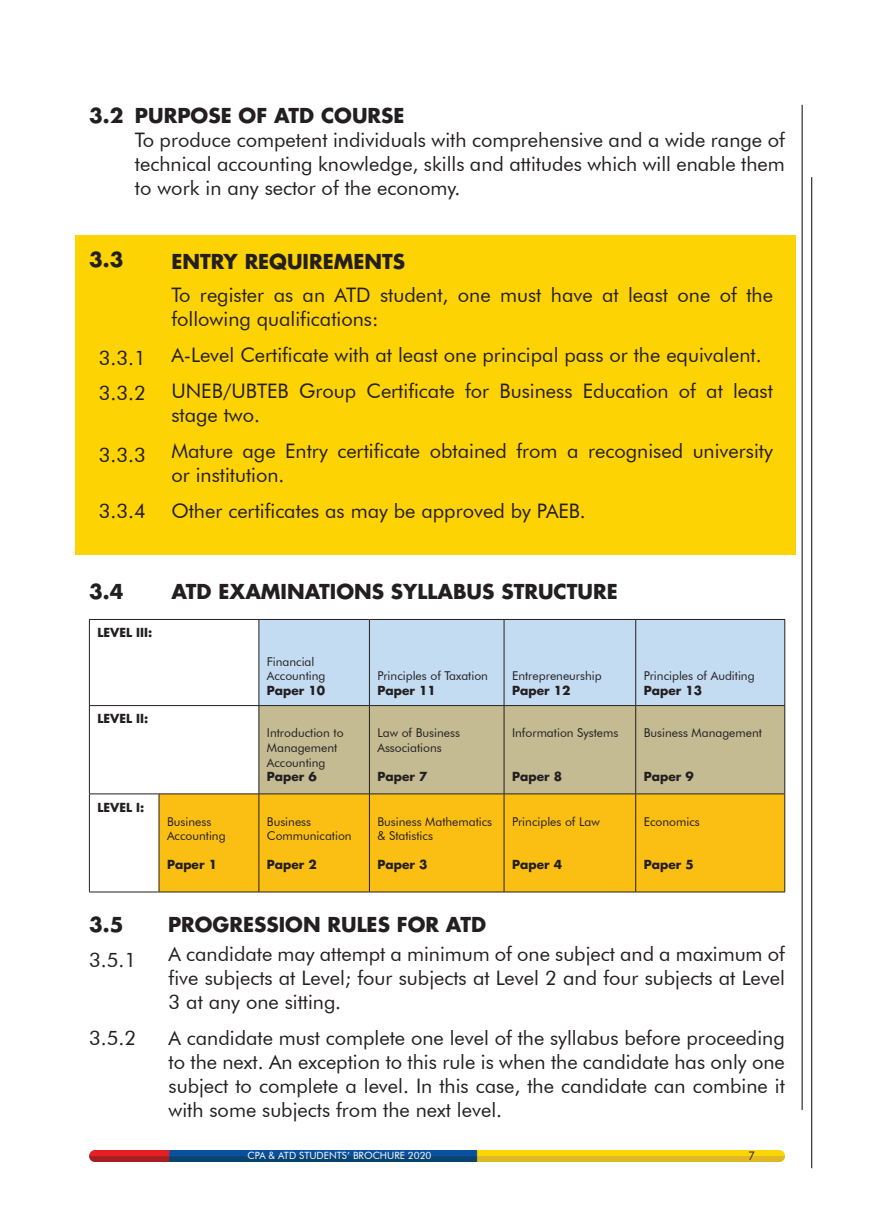
<style>
.page{position:relative;width:874px;height:1225px;background:#fff}
.page>*{position:absolute;margin:0;border:0;box-sizing:border-box;transform-origin:0 0}
.t1{font:20px/24px "Futura BT";color:#231f20}
.t2{font:700 20px "Futura LT";color:#231f20}
.t3{font:12.2px/14.6px "Futura BT";color:#231f20}
.t4{font:700 12.2px "Futura LT";color:#231f20}
.t5{font:12px "Futura BT";color:#231f20}
.t6{font:10px "Futura BT";color:#fff}
</style>
<div class="page">
<hr style="left:801px;top:105px;width:1px;height:1005px;background:#050604">
<hr style="left:810px;top:177px;width:1px;height:991px;background:#050604">
<img style="left:89px;top:1150px;width:695px;height:11px">
<div style="left:75px;top:235px;width:720px;height:320px;background:#fed304"></div>
<div style="left:259px;top:620px;width:525px;height:85px;background:#c4dcf2"></div>
<div style="left:259px;top:706px;width:525px;height:87px;background:#c4bb93"></div>
<div style="left:160px;top:794px;width:624px;height:97px;background:#fbbf14"></div>
<hr style="left:89px;top:619px;width:70px;height:1px;background:#231f20">
<hr style="left:89px;top:620px;width:1px;height:85px;background:#231f20">
<hr style="left:159px;top:619px;width:100px;height:1px;background:#231f20">
<hr style="left:259px;top:619px;width:110px;height:1px;background:#231f20">
<hr style="left:258px;top:620px;width:1px;height:85px;background:#231f20">
<hr style="left:369px;top:619px;width:135px;height:1px;background:#231f20">
<hr style="left:369px;top:620px;width:1px;height:85px;background:#231f20">
<hr style="left:504px;top:619px;width:131px;height:1px;background:#231f20">
<hr style="left:503px;top:620px;width:1px;height:85px;background:#231f20">
<hr style="left:635px;top:619px;width:149px;height:1px;background:#231f20">
<hr style="left:635px;top:620px;width:1px;height:85px;background:#231f20">
<hr style="left:784px;top:620px;width:1px;height:85px;background:#231f20">
<hr style="left:89px;top:705px;width:70px;height:1px;background:#231f20">
<hr style="left:89px;top:706px;width:1px;height:87px;background:#231f20">
<hr style="left:159px;top:705px;width:100px;height:1px;background:#231f20">
<hr style="left:259px;top:705px;width:110px;height:1px;background:#231f20">
<hr style="left:258px;top:706px;width:1px;height:87px;background:#231f20">
<hr style="left:369px;top:705px;width:135px;height:1px;background:#231f20">
<hr style="left:369px;top:706px;width:1px;height:87px;background:#231f20">
<hr style="left:504px;top:705px;width:131px;height:1px;background:#231f20">
<hr style="left:503px;top:706px;width:1px;height:87px;background:#231f20">
<hr style="left:635px;top:705px;width:149px;height:1px;background:#231f20">
<hr style="left:635px;top:706px;width:1px;height:87px;background:#231f20">
<hr style="left:784px;top:706px;width:1px;height:87px;background:#231f20">
<hr style="left:89px;top:793px;width:70px;height:1px;background:#231f20">
<hr style="left:89px;top:794px;width:1px;height:97px;background:#231f20">
<hr style="left:159px;top:793px;width:100px;height:1px;background:#231f20">
<hr style="left:159px;top:794px;width:1px;height:97px;background:#231f20">
<hr style="left:259px;top:793px;width:110px;height:1px;background:#231f20">
<hr style="left:258px;top:794px;width:1px;height:97px;background:#231f20">
<hr style="left:369px;top:793px;width:135px;height:1px;background:#231f20">
<hr style="left:369px;top:794px;width:1px;height:97px;background:#231f20">
<hr style="left:504px;top:793px;width:131px;height:1px;background:#231f20">
<hr style="left:503px;top:794px;width:1px;height:97px;background:#231f20">
<hr style="left:635px;top:793px;width:149px;height:1px;background:#231f20">
<hr style="left:635px;top:794px;width:1px;height:97px;background:#231f20">
<hr style="left:784px;top:794px;width:1px;height:97px;background:#231f20">
<hr style="left:89px;top:891px;width:70px;height:1px;background:#231f20">
<hr style="left:159px;top:891px;width:100px;height:1px;background:#231f20">
<hr style="left:259px;top:891px;width:110px;height:1px;background:#231f20">
<hr style="left:369px;top:891px;width:135px;height:1px;background:#231f20">
<hr style="left:504px;top:891px;width:131px;height:1px;background:#231f20">
<hr style="left:635px;top:891px;width:149px;height:1px;background:#231f20">
<p class="t2" style="left:89px;top:102px;width:36px">3.2</p>
<p class="t2" style="left:135px;top:102px;width:271px">PURPOSE OF ATD COURSE</p>
<p class="t1" style="left:135px;top:128px;width:651px;text-align:justify">To produce competent individuals with comprehensive and a wide range of technical accounting knowledge, skills and attitudes which will enable them to work in any sector of the economy.</p>
<p class="t2" style="left:89px;top:246px;width:36px">3.3</p>
<p class="t2" style="left:171px;top:248px;width:235px">ENTRY REQUIREMENTS</p>
<p class="t1" style="left:171px;top:283px;width:602px">To register as an ATD student, one must have at least one of the following qualifications:</p>
<p class="t1" style="left:171px;top:337px;width:602px;line-height:36px">A-Level Certificate with at least one principal pass or the equivalent.<br>UNEB/UBTEB Group Certificate for Business Education of at least</p>
<p class="t1" style="left:171px;top:397px;width:602px;line-height:36px">stage two.<br>Mature age Entry certificate obtained from a recognised university</p>
<p class="t1" style="left:171px;top:457px;width:415px;line-height:36px">or institution.<br>Other certificates as may be approved by PAEB.</p>
<p class="t1" style="left:99px;top:340px;width:49px;line-height:34.8px">3.3.1<br>3.3.2</p>
<p class="t1" style="left:99px;top:443px;width:49px">3.3.3</p>
<p class="t1" style="left:99px;top:498px;width:49px">3.3.4</p>
<p class="t2" style="left:89px;top:578px;width:36px">3.4</p>
<p class="t2" style="left:171px;top:578px;width:447px">ATD EXAMINATIONS SYLLABUS STRUCTURE</p>
<p class="t4" style="left:97px;top:624px;width:56px">LEVEL III:</p>
<p class="t3" style="left:267px;top:654px;width:60px">Financial<br>Accounting</p>
<p class="t4" style="left:267px;top:682px;width:60px">Paper 10</p>
<p class="t3" style="left:377px;top:668px;width:112px">Principles of Taxation</p>
<p class="t4" style="left:377px;top:682px;width:60px">Paper 11</p>
<p class="t3" style="left:512px;top:668px;width:91px">Entrepreneurship</p>
<p class="t4" style="left:512px;top:682px;width:60px">Paper 12</p>
<p class="t4" style="left:97px;top:710px;width:52px">LEVEL II:</p>
<p class="t4" style="left:97px;top:799px;width:48px">LEVEL I:</p>
<p class="t3" style="left:167px;top:814px;width:60px">Business<br>Accounting</p>
<p class="t4" style="left:167px;top:856px;width:51px">Paper 1</p>
<p class="t3" style="left:267px;top:725px;width:78px">Introduction to<br>Management<br>Accounting</p>
<p class="t4" style="left:267px;top:768px;width:51px">Paper 6</p>
<p class="t3" style="left:267px;top:814px;width:86px">Business<br>Communication</p>
<p class="t4" style="left:267px;top:856px;width:51px">Paper 2</p>
<p class="t3" style="left:377px;top:725px;width:84px">Law of Business<br>Associations</p>
<p class="t4" style="left:377px;top:768px;width:51px">Paper 7</p>
<p class="t3" style="left:377px;top:814px;width:116px">Business Mathematics &amp; Statistics</p>
<p class="t4" style="left:377px;top:856px;width:51px">Paper 3</p>
<p class="t3" style="left:512px;top:725px;width:108px">Information Systems</p>
<p class="t4" style="left:512px;top:768px;width:51px">Paper 8</p>
<p class="t3" style="left:512px;top:814px;width:89px">Principles of Law</p>
<p class="t4" style="left:512px;top:856px;width:51px">Paper 4</p>
<p class="t3" style="left:643px;top:668px;width:112px">Principles of Auditing</p>
<p class="t4" style="left:643px;top:682px;width:60px">Paper 13</p>
<p class="t3" style="left:643px;top:725px;width:120px">Business Management</p>
<p class="t4" style="left:643px;top:768px;width:51px">Paper 9</p>
<p class="t3" style="left:643px;top:814px;width:57px">Economics</p>
<p class="t4" style="left:643px;top:856px;width:52px">Paper 5</p>
<p class="t2" style="left:89px;top:911px;width:36px">3.5</p>
<p class="t2" style="left:168px;top:911px;width:319px">PROGRESSION RULES FOR ATD</p>
<p class="t1" style="left:168px;top:941px;width:617px;text-align:justify">A candidate may attempt a minimum of one subject and a maximum of five subjects at Level; four subjects at Level 2 and four subjects at Level 3 at any one sitting.</p>
<p class="t1" style="left:168px;top:1025px;width:617px;text-align:justify">A candidate must complete one level of the syllabus before proceeding to the next. An exception to this rule is when the candidate has only one subject to complete a level. In this case, the candidate can combine it with some subjects from the next level.</p>
<p class="t1" style="left:89px;top:948px;width:49px">3.5.1</p>
<p class="t1" style="left:89px;top:1026px;width:49px">3.5.2</p>
<p class="t6" style="left:247px;top:1149px;width:185px">CPA &amp; ATD STUDENTS’ BROCHURE 2020</p>
<p class="t5" style="left:747px;top:1148px;width:9px">7</p>
</div>
